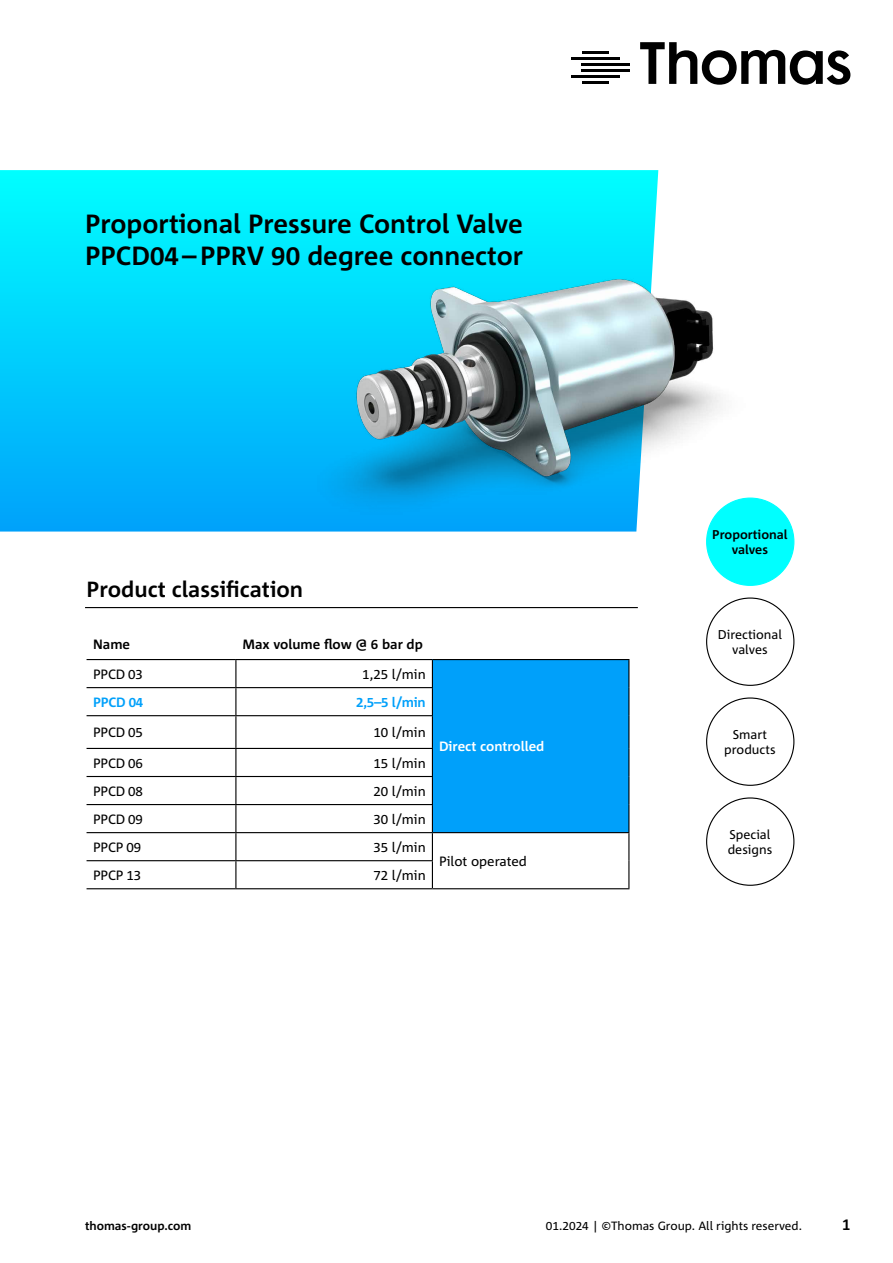
<style>
.page{position:relative;width:893px;height:1263px;background:#fff}
.page>*{position:absolute;margin:0;border:0;box-sizing:border-box;transform-origin:0 0}
.t1{font:700 26.4px/31.7px "Corpid E1 s";color:#000}
.t2{font:700 21.9px "Corpid E1 s";color:#000}
.t3{font:700 15px "Corpid E1 s";color:#000}
.t4{font:13.5px "Corpid E1 s";letter-spacing:-.005em;color:#000}
.t5{font:700 13.5px "Corpid E1 s";color:#000}
.t6{font:700 13.5px "Corpid E1 s";color:#fff}
.t7{font:700 13.5px "Corpid E1 s";letter-spacing:-.02em;color:#00a0fa}
.t8{font:12.75px/15.3px "Corpid E1 s";color:#000;text-align:center}
.t9{font:700 12.75px/15.3px "Corpid E1 s";color:#000;text-align:center}
.t10{font:12px "Corpid E1 s";color:#000}
.t11{font:700 12px "Corpid E1 s";color:#000}
</style>
<div class="page">
<svg style="left:640px;top:42px;width:210px;height:43px"></svg>
<hr style="left:582px;top:63px;width:48px;height:3px;background:#000">
<hr style="left:571px;top:57px;width:48px;height:2px;background:#000">
<hr style="left:582px;top:51px;width:26px;height:2px;background:#000">
<hr style="left:582px;top:70px;width:48px;height:2px;background:#000">
<hr style="left:571px;top:76px;width:48px;height:2px;background:#000">
<hr style="left:582px;top:82px;width:26px;height:2px;background:#000">
<svg style="left:0;top:170px;width:658px;height:361px;background:#00d5fd"></svg>
<img style="left:208px;top:195px;width:586px;height:338px">
<div style="left:707px;top:498px;width:87px;height:87px;background:#0ff;border-radius:50%"></div>
<hr style="left:85px;top:607px;width:553px;height:1px;background:#000">
<div style="left:432px;top:659px;width:197px;height:174px;background:#00a0fa"></div>
<hr style="left:87px;top:659px;width:149px;height:1px;background:#000">
<hr style="left:236px;top:659px;width:196px;height:1px;background:#000">
<hr style="left:432px;top:659px;width:197px;height:1px;background:#000">
<svg style="left:628px;top:660px;width:1px;height:56px"></svg>
<hr style="left:628px;top:716px;width:1px;height:32px;background:#000">
<hr style="left:87px;top:687px;width:149px;height:1px;background:#000">
<hr style="left:236px;top:687px;width:197px;height:1px;background:#000">
<svg style="left:235px;top:660px;width:1px;height:55px"></svg>
<hr style="left:87px;top:715px;width:149px;height:1px;background:#000">
<hr style="left:236px;top:715px;width:197px;height:1px;background:#000">
<hr style="left:235px;top:716px;width:1px;height:32px;background:#000">
<hr style="left:432px;top:716px;width:1px;height:32px;background:#000">
<hr style="left:87px;top:748px;width:149px;height:1px;background:#000">
<hr style="left:236px;top:748px;width:197px;height:1px;background:#000">
<hr style="left:87px;top:776px;width:149px;height:1px;background:#000">
<hr style="left:236px;top:776px;width:197px;height:1px;background:#000">
<hr style="left:87px;top:804px;width:149px;height:1px;background:#000">
<hr style="left:236px;top:804px;width:197px;height:1px;background:#000">
<hr style="left:87px;top:832px;width:149px;height:1px;background:#000">
<hr style="left:236px;top:832px;width:196px;height:1px;background:#000">
<hr style="left:432px;top:832px;width:197px;height:1px;background:#000">
<hr style="left:87px;top:860px;width:149px;height:1px;background:#000">
<hr style="left:236px;top:860px;width:197px;height:1px;background:#000">
<svg style="left:235px;top:749px;width:1px;height:139px"></svg>
<svg style="left:432px;top:749px;width:1px;height:139px"></svg>
<svg style="left:628px;top:748px;width:1px;height:140px"></svg>
<hr style="left:87px;top:888px;width:149px;height:1px;background:#000">
<hr style="left:236px;top:888px;width:196px;height:1px;background:#000">
<hr style="left:432px;top:888px;width:197px;height:1px;background:#000">
<svg style="left:432px;top:659px;width:1px;height:56px"></svg>
<h1 class="t1" style="left:85px;top:207px;width:439px">Proportional Pressure Control Valve<br>PPCD04–PPRV 90 degree connector</h1>
<h2 class="t2" style="left:87px;top:575px;width:218px">Product classification</h2>
<p class="t5" style="left:93px;top:635px;width:39px">Name</p>
<p class="t5" style="left:243px;top:635px;width:182px">Max volume flow @ 6 bar dp</p>
<p class="t4" style="left:93px;top:666px;width:51px">PPCD 03</p>
<p class="t4" style="left:362px;top:666px;width:65px">1,25 l/min</p>
<p class="t7" style="left:93px;top:694px;width:52px">PPCD 04</p>
<p class="t7" style="left:356px;top:694px;width:71px">2,5–5 l/min</p>
<p class="t4" style="left:93px;top:724px;width:51px">PPCD 05</p>
<p class="t4" style="left:373px;top:724px;width:54px">10 l/min</p>
<p class="t4" style="left:93px;top:754px;width:51px">PPCD 06</p>
<p class="t4" style="left:373px;top:754px;width:54px">15 l/min</p>
<p class="t4" style="left:93px;top:782px;width:51px">PPCD 08</p>
<p class="t4" style="left:373px;top:782px;width:54px">20 l/min</p>
<p class="t4" style="left:93px;top:811px;width:51px">PPCD 09</p>
<p class="t4" style="left:373px;top:811px;width:54px">30 l/min</p>
<p class="t4" style="left:93px;top:839px;width:50px">PPCP 09</p>
<p class="t4" style="left:373px;top:839px;width:54px">35 l/min</p>
<p class="t4" style="left:93px;top:867px;width:50px">PPCP 13</p>
<p class="t4" style="left:373px;top:867px;width:54px">72 l/min</p>
<p class="t6" style="left:439px;top:738px;width:107px">Direct controlled</p>
<p class="t4" style="left:439px;top:853px;width:89px">Pilot operated</p>
<p class="t9" style="left:712px;top:527px;width:77px">Proportional valves</p>
<p class="t8" style="left:718px;top:626px;width:66px">Directional valves</p>
<p class="t8" style="left:724px;top:726px;width:53px">Smart products</p>
<p class="t8" style="left:728px;top:826px;width:46px;text-align:left">Special designs</p>
<p class="t11" style="left:85px;top:1218px;width:108px">thomas-group.com</p>
<p class="t10" style="left:546px;top:1218px;width:257px">01.2024 | ©Thomas Group. All rights reserved.</p>
<p class="t3" style="left:842px;top:1215px;width:10px">1</p>
</div>
